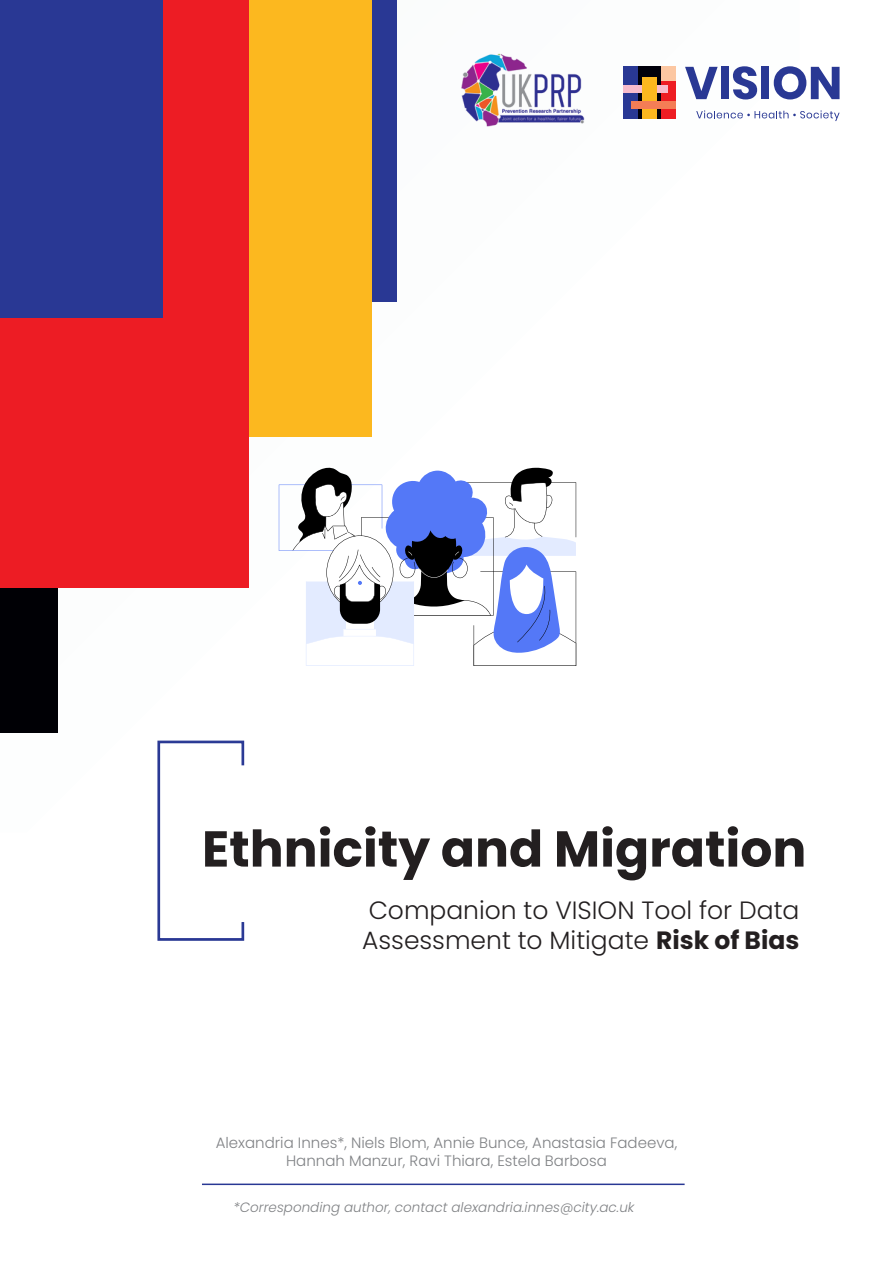
<style>
.page{position:relative;width:893px;height:1263px;background:#fff}
.page>*{position:absolute;margin:0;border:0;box-sizing:border-box;transform-origin:0 0}
.t1{font:700 50.4px "Poppins";color:#231f20}
.t2{font:300 25.05px/30px "Poppins";color:#231f20}
.t3{font:300 15px/18px "Poppins";color:#808285;text-align:center}
.t4{font:italic 300 13.5px "Poppins";color:#808285}
.s1{font-weight:700}
</style>
<div class="page">
<div style="left:0;top:0;width:396px;height:302px;background:#293894"></div>
<div style="left:0;top:460px;width:58px;height:272px;background:#000005"></div>
<div style="left:22px;top:0;width:349px;height:437px;background:#fcb81f"></div>
<div style="left:0;top:0;width:249px;height:588px;background:#ed1c24"></div>
<div style="left:0;top:0;width:162px;height:317px;background:#293894"></div>
<svg style="left:279px;top:467px;width:297px;height:199px"></svg>
<svg style="left:157px;top:740px;width:88px;height:201px"></svg>
<hr style="left:202px;top:1183px;width:483px;height:2px;background:#293894">
<svg style="left:685px;top:67px;width:33px;height:32px"></svg>
<div style="left:721px;top:67px;width:7px;height:32px;background:#293894"></div>
<svg style="left:733px;top:66px;width:24px;height:33px"></svg>
<div style="left:761px;top:67px;width:8px;height:32px;background:#293894"></div>
<svg style="left:774px;top:66px;width:65px;height:33px"></svg>
<svg style="left:696px;top:110px;width:144px;height:11px"></svg>
<div style="left:637px;top:66px;width:25px;height:53px;background:#00000b"></div>
<div style="left:623px;top:66px;width:14px;height:53px;background:#293894"></div>
<div style="left:661px;top:66px;width:15px;height:53px;background:#ee1d23"></div>
<div style="left:661px;top:66px;width:15px;height:14px;background:#fcc7a2"></div>
<div style="left:623px;top:85px;width:45px;height:8px;background:#f8bccc"></div>
<div style="left:642px;top:77px;width:15px;height:42px;background:#fcb71f"></div>
<div style="left:631px;top:101px;width:45px;height:8px;background:#f47d56"></div>
<img style="left:461px;top:53px;width:124px;height:74px">
<p class="t1" style="left:202px;top:820px;width:606px">Ethnicity and Migration</p>
<p class="t2" style="left:362px;top:896px;width:439px">Companion to VISION Tool for Data<br>Assessment to Mitigate <span class="s1">Risk of Bias</span></p>
<p class="t3" style="left:216px;top:1134px;width:463px">Alexandria Innes*, Niels Blom, Annie Bunce, Anastasia Fadeeva,<br>Hannah Manzur, Ravi Thiara, Estela Barbosa</p>
<p class="t4" style="left:233px;top:1199px;width:402px">*Corresponding author, contact alexandria.innes@city.ac.uk</p>
</div>
